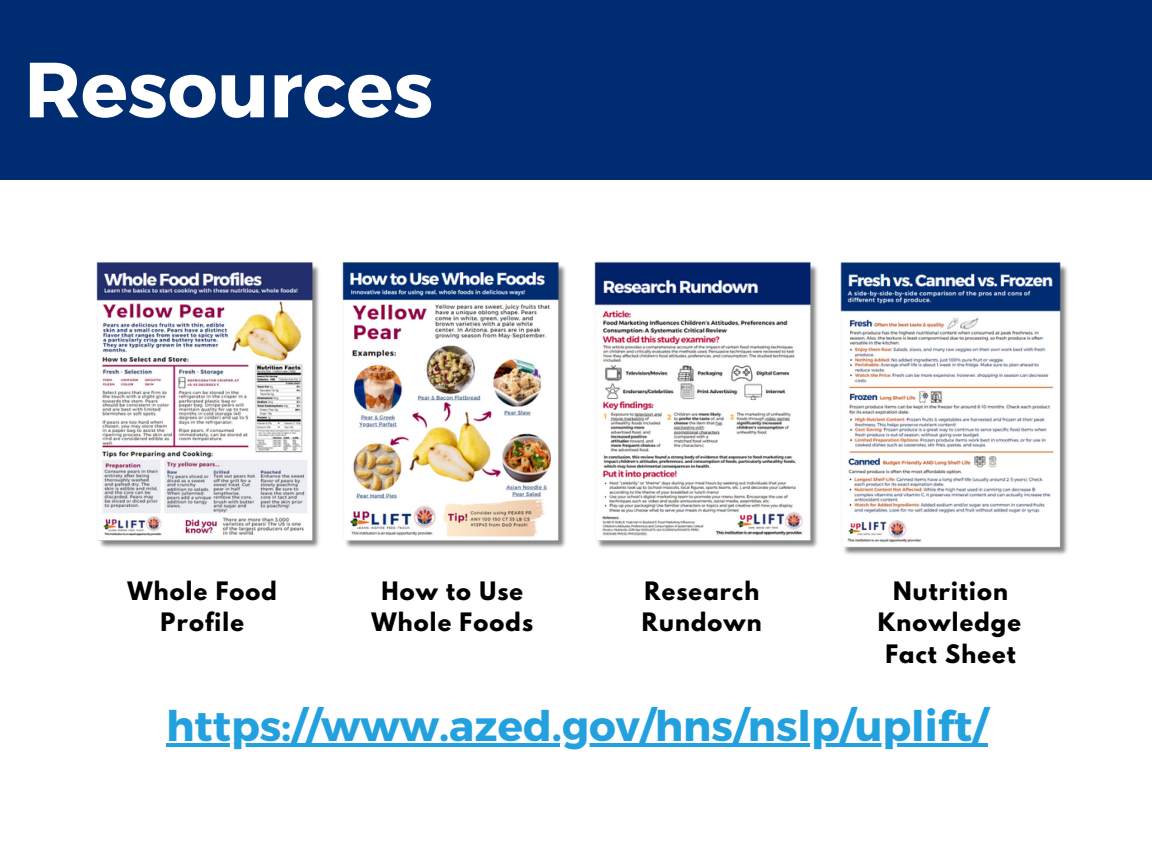
<style>
.page{position:relative;width:1152px;height:864px;background:#fff}
.page>*{position:absolute;margin:0;border:0;box-sizing:border-box;transform-origin:0 0}
.t1{font:700 78px "Montserrat";color:#fff}
.t2{font:700 42px "Montserrat";color:#23a1df}
.t3{font:700 22.5px/31.5px "League Spartan";letter-spacing:.05em;color:#000;text-align:center}
</style>
<div class="page">
<div style="left:0;top:0;width:1152px;height:179px;background:#002d72"></div>
<img style="left:96px;top:262px;width:223px;height:286px">
<img style="left:342px;top:262px;width:224px;height:286px">
<img style="left:595px;top:261px;width:223px;height:287px">
<img style="left:841px;top:262px;width:227px;height:293px">
<hr style="left:166px;top:744px;width:821px;height:3px;background:#23a1df">
<p class="t1" style="left:24px;top:39px;width:410px">Resources</p>
<p class="t3" style="left:128px;top:578px;width:151px">Whole Food<br>Profile</p>
<p class="t3" style="left:642px;top:578px;width:121px;text-align:left">Research<br>Rundown</p>
<p class="t3" style="left:372px;top:578px;width:163px">How to Use<br>Whole Foods</p>
<p class="t3" style="left:878px;top:578px;width:145px">Nutrition<br>Knowledge</p>
<p class="t3" style="left:885px;top:641px;width:132px">Fact Sheet</p>
<p class="t2" style="left:166px;top:699px;width:823px">https://www.azed.gov/hns/nslp/uplift/</p>
</div>
